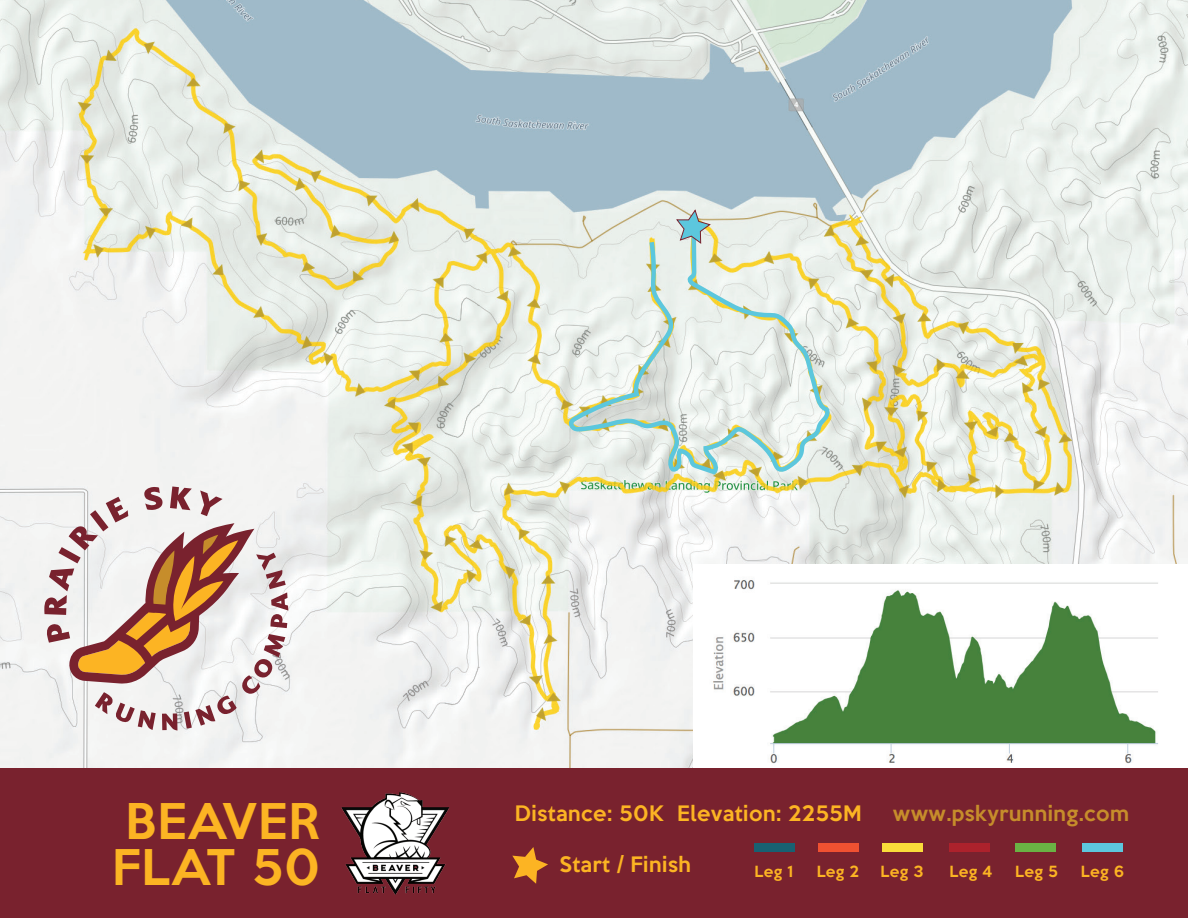
<style>
.page{position:relative;width:1188px;height:918px;background:#fff}
.page>*{position:absolute;margin:0;border:0;box-sizing:border-box;transform-origin:0 0}
.t1{font:500 45px/46.5px "Keep Calm";letter-spacing:.025em;color:#fcb423;text-align:center}
.t2{font:500 19.5px "Keep Calm";letter-spacing:.025em;color:#fcb423}
.t3{font:500 19.5px "Keep Calm";letter-spacing:.025em;color:#c68d2b}
.t4{font:500 14.1px "Keep Calm";letter-spacing:.025em;color:#fcb423}
</style>
<div class="page">
<img style="left:0;top:0;width:1188px;height:769px">
<svg style="left:44px;top:486px;width:244px;height:245px"></svg>
<div style="left:0;top:769px;width:1188px;height:149px;background:#79222e"></div>
<svg style="left:512px;top:847px;width:36px;height:37px"></svg>
<img style="left:341px;top:792px;width:109px;height:103px">
<svg style="left:566px;top:215px;width:263px;height:629px"></svg>
<svg style="left:676px;top:210px;width:35px;height:34px"></svg>
<img style="left:693px;top:565px;width:495px;height:203px">
<div style="left:754px;top:844px;width:41px;height:8px;background:#186172"></div>
<div style="left:818px;top:844px;width:40px;height:8px;background:#f05131"></div>
<div style="left:882px;top:844px;width:40px;height:8px;background:#f9dd3a"></div>
<div style="left:950px;top:844px;width:40px;height:8px;background:#ad222c"></div>
<div style="left:1015px;top:844px;width:40px;height:8px;background:#6ab244"></div>
<div style="left:1082px;top:844px;width:40px;height:8px;background:#5cc7dd"></div>
<h1 class="t1" style="left:112px;top:794px;width:209px">BEAVER<br>FLAT 50</h1>
<p class="t2" style="left:515px;top:796px;width:348px">Distance: 50K Elevation: 2255M</p>
<p class="t3" style="left:893px;top:796px;width:238px">www.pskyrunning.com</p>
<p class="t2" style="left:559px;top:847px;width:133px">Start / Finish</p>
<p class="t4" style="left:754px;top:859px;width:40px">Leg 1</p>
<p class="t4" style="left:817px;top:859px;width:44px">Leg 2</p>
<p class="t4" style="left:881px;top:859px;width:45px">Leg 3</p>
<p class="t4" style="left:950px;top:859px;width:44px">Leg 4</p>
<p class="t4" style="left:1015px;top:859px;width:44px">Leg 5</p>
<p class="t4" style="left:1081px;top:859px;width:45px">Leg 6</p>
</div>
